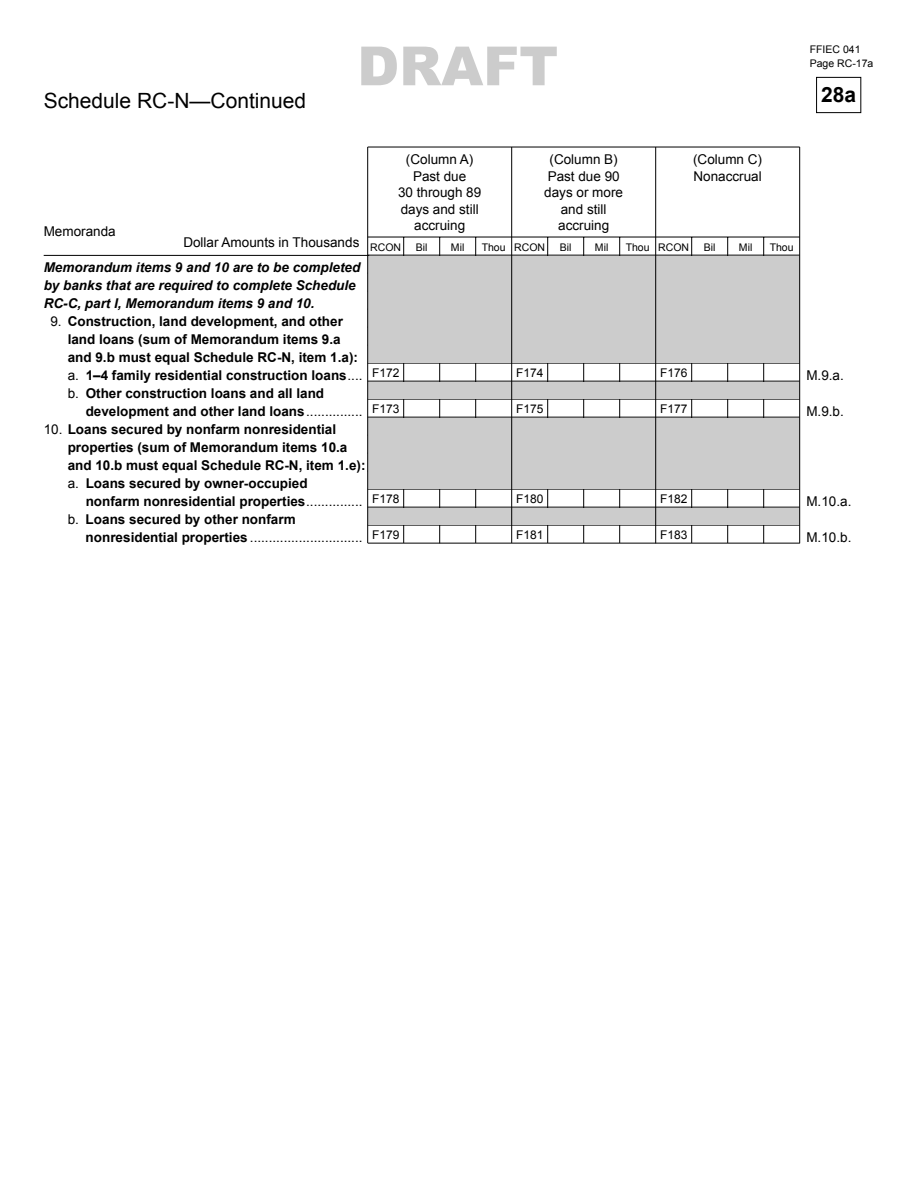
<style>
.page{position:relative;width:918px;height:1188px;background:#fff}
.page>*{position:absolute;margin:0;border:0;box-sizing:border-box;transform-origin:0 0}
.t1{font:900 54px "Arial";color:#ccc}
.t2{font:21px "Arial";color:#000}
.t3{font:700 21px "Arial";color:#000}
.t4{font:700 13.5px/18px "Arial";color:#000}
.t5{font:13.5px/16.5px "Arial";color:#000;text-align:center}
.t6{font:italic 700 13.5px/18px "Arial";color:#000}
.t7{font:12px "Arial";color:#000}
.t8{font:10.5px/13.5px "Arial";color:#000}
.s1{font-weight:400}
.s2{font-weight:700}
</style>
<div class="page">
<hr style="left:44px;top:255px;width:325px;height:1px;background:#000">
<svg style="left:367px;top:77px;width:495px;height:467px"></svg>
<h2 class="t2" style="left:44px;top:89px;width:264px">Schedule RC-N—Continued</h2>
<h1 class="t1" style="left:357px;top:26px;width:203px">DRAFT</h1>
<p class="t8" style="left:810px;top:43px;width:65px">FFIEC 041<br>Page RC-17a</p>
<h2 class="t3" style="left:821px;top:83px;width:37px">28a</h2>
<p class="t5" style="left:693px;top:151px;width:70px;text-align:left">(Column C)<br>Nonaccrual</p>
<p class="t5" style="left:398px;top:151px;width:85px">(Column A)<br>Past due<br>30 through 89 days and still accruing</p>
<p class="t8" style="left:370px;top:240px;width:32px">RCON</p>
<p class="t8" style="left:416px;top:240px;width:13px">Bil</p>
<p class="t8" style="left:451px;top:240px;width:15px">Mil</p>
<p class="t8" style="left:482px;top:240px;width:65px">Thou RCON</p>
<p class="t8" style="left:560px;top:240px;width:13px">Bil</p>
<p class="t8" style="left:595px;top:240px;width:15px">Mil</p>
<p class="t8" style="left:626px;top:240px;width:65px">Thou RCON</p>
<p class="t8" style="left:704px;top:240px;width:13px">Bil</p>
<p class="t8" style="left:739px;top:240px;width:15px">Mil</p>
<p class="t8" style="left:770px;top:240px;width:25px">Thou</p>
<p class="t5" style="left:544px;top:151px;width:80px">(Column B)<br>Past due 90 days or more and still accruing</p>
<p class="t5" style="left:44px;top:223px;width:74px">Memoranda</p>
<p class="t6" style="left:44px;top:258px;width:318px">Memorandum items 9 and 10 are to be completed by banks that are required to complete Schedule<br>RC-C, part I, Memorandum items 9 and 10.</p>
<p class="t4" style="left:68px;top:312px;width:296px;text-indent:-17px"><span class="s1">9.</span> Construction, land development, and other land loans (sum of Memorandum items 9.a and 9.b must equal Schedule RC-N, item 1.a): <span class="s1">a.</span> 1–4 family residential construction loans <span class="s1">.... b.</span> Other construction loans and all land</p>
<p class="t4" style="left:86px;top:402px;width:278px">development and other land loans <span class="s1">...............</span></p>
<p class="t4" style="left:68px;top:420px;width:299px;text-indent:-24px"><span class="s1">10.</span> Loans secured by nonfarm nonresidential properties (sum of Memorandum items 10.a and 10.b must equal Schedule RC-N, item 1.e): <span class="s1">a.</span> Loans secured by owner-occupied</p>
<p class="t4" style="left:68px;top:492px;width:296px;text-indent:18px">nonfarm nonresidential properties <span class="s1">............... b.</span> Loans secured by other nonfarm</p>
<p class="t5" style="left:86px;top:529px;width:278px"><span class="s2">nonresidential properties</span> ..............................</p>
<p class="t5" style="left:183px;top:234px;width:178px">Dollar Amounts in Thousands</p>
<p class="t7" style="left:372px;top:366px;width:29px">F172</p>
<p class="t7" style="left:516px;top:366px;width:29px">F174</p>
<p class="t7" style="left:660px;top:366px;width:29px">F176</p>
<p class="t7" style="left:372px;top:402px;width:29px">F173</p>
<p class="t7" style="left:516px;top:402px;width:29px">F175</p>
<p class="t7" style="left:660px;top:402px;width:29px">F177</p>
<p class="t7" style="left:372px;top:492px;width:29px">F178</p>
<p class="t7" style="left:516px;top:492px;width:29px">F180</p>
<p class="t7" style="left:660px;top:492px;width:29px">F182</p>
<p class="t7" style="left:372px;top:528px;width:29px">F179</p>
<p class="t7" style="left:516px;top:528px;width:29px">F181</p>
<p class="t7" style="left:660px;top:528px;width:29px">F183</p>
<p class="t5" style="left:806px;top:367px;width:39px">M.9.a.</p>
<p class="t5" style="left:806px;top:403px;width:39px">M.9.b.</p>
<p class="t5" style="left:806px;top:493px;width:47px">M.10.a.</p>
<p class="t5" style="left:806px;top:529px;width:47px">M.10.b.</p>
</div>
